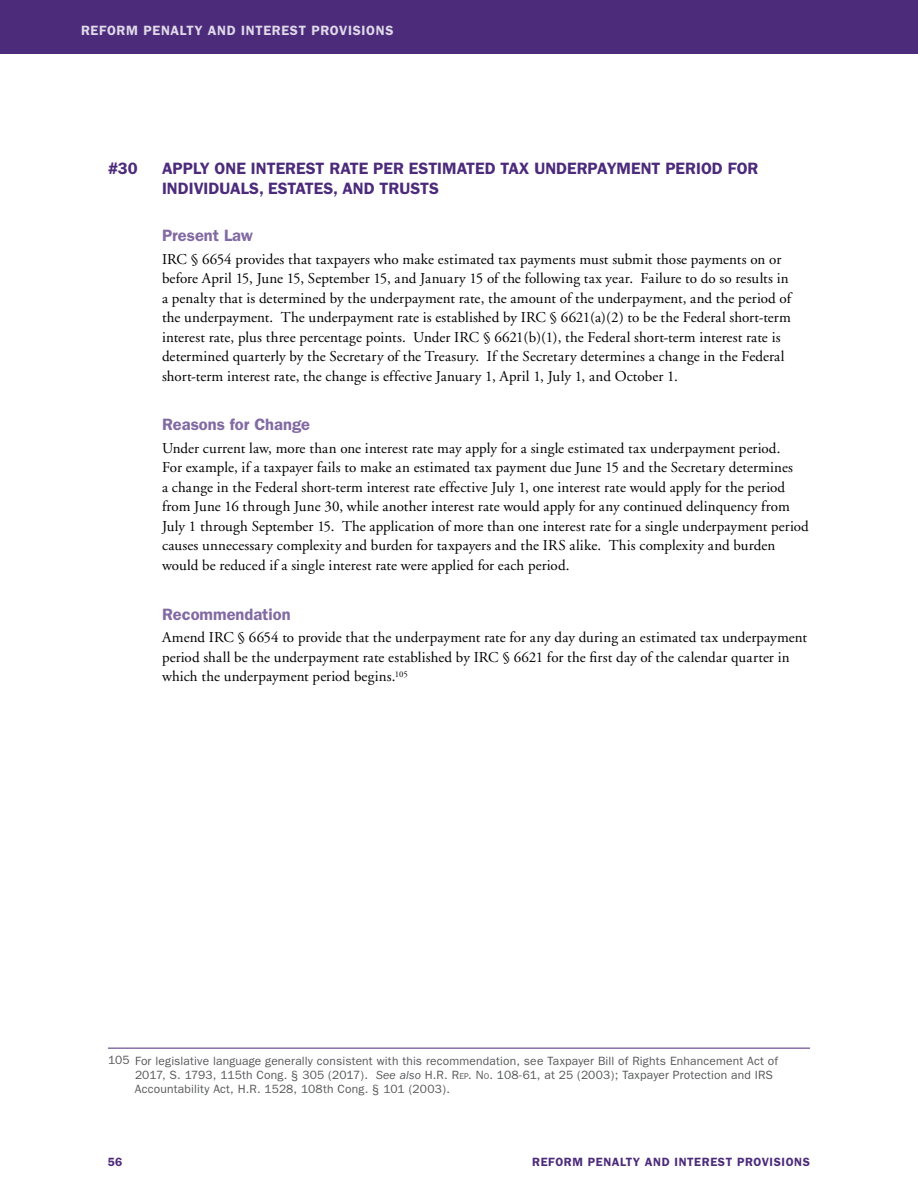
<style>
.page{position:relative;width:918px;height:1188px;background:#fff}
.page>*{position:absolute;margin:0;border:0;box-sizing:border-box;transform-origin:0 0}
.t1{font:600 16.5px "Franklin Gothic";color:#4d2b7b}
.t2{font:600 16.5px "Franklin Gothic";color:#826aa3}
.t3{font:15px/19.5px "Adobe Garamond";letter-spacing:.005em;color:#000}
.t4{font:600 13.5px "Franklin Gothic";letter-spacing:.05em;color:#dfd9e9}
.t5{font:12px/14.4px "Franklin Gothic";letter-spacing:.015em;color:#58595b}
.t6{font:600 12px "Franklin Gothic";letter-spacing:.05em;color:#4d2b7b}
.s1{font-style:italic}
.s2{font-style:inherit}
.s3{font-size:8.4px}
</style>
<div class="page">
<div style="left:0;top:0;width:918px;height:54px;background:#4d2b7b"></div>
<hr style="left:108px;top:1048px;width:702px;height:1px;background:#4d2b7b">
<p class="t4" style="left:81px;top:23px;width:314px">REFORM PENALTY AND INTEREST PROVISIONS</p>
<p class="t1" style="left:108px;top:159px;width:31px">#30</p>
<p class="t1" style="left:162px;top:159px;width:64px">APPLY ONE</p>
<p class="t1" style="left:251px;top:159px;width:56px">INTEREST</p>
<p class="t1" style="left:329px;top:159px;width:22px">RATE</p>
<p class="t1" style="left:373px;top:159px;width:81px">PER ESTIMATED</p>
<p class="t1" style="left:501px;top:159px;width:56px">TAX UNDE</p>
<p class="t1" style="left:577px;top:159px;width:32px">RPAYMENT</p>
<p class="t1" style="left:665px;top:159px;width:95px">PERIOD FOR</p>
<p class="t1" style="left:162px;top:179px;width:117px">INDIVIDUALS, ESTATES</p>
<p class="t1" style="left:333px;top:179px;width:21px">, AND</p>
<p class="t1" style="left:380px;top:179px;width:42px">TRUSTS</p>
<p class="t2" style="left:162px;top:226px;width:92px">PRESENT LAW</p>
<p class="t3" style="left:162px;top:250px;width:631px">IRC § 6654 provides that taxpayers who make estimated tax payments must submit those payments on or before April 15, June 15, September 15, and January 15 of the following tax year. Failure to do so results in a penalty that is determined by the underpayment rate, the amount of the underpayment, and the period of the underpayment. The underpayment rate is established by IRC § 6621(a)(2) to be the Federal short-term interest rate, plus three percentage points. Under IRC § 6621(b)(1), the Federal short-term interest rate is determined quarterly by the Secretary of the Treasury. If the Secretary determines a change in the Federal short-term interest rate, the change is effective January 1, April 1, July 1, and October 1.</p>
<p class="t2" style="left:162px;top:415px;width:150px">REASONS FOR CHANGE</p>
<p class="t3" style="left:162px;top:439px;width:648px">Under current law, more than one interest rate may apply for a single estimated tax underpayment period.<br>For example, if a taxpayer fails to make an estimated tax payment due June 15 and the Secretary determines<br>a change in the Federal short-term interest rate effective July 1, one interest rate would apply for the period from June 16 through June 30, while another interest rate would apply for any continued delinquency from July 1 through September 15. The application of more than one interest rate for a single underpayment period causes unnecessary complexity and burden for taxpayers and the IRS alike. This complexity and burden would be reduced if a single interest rate were applied for each period.</p>
<p class="t2" style="left:162px;top:604px;width:130px">RECOMMENDATION</p>
<p class="t3" style="left:162px;top:628px;width:647px">Amend IRC § 6654 to provide that the underpayment rate for any day during an estimated tax underpayment period shall be the underpayment rate established by IRC § 6621 for the first day of the calendar quarter in which the underpayment period begins.<sup>105</sup></p>
<p class="t5" style="left:135px;top:1054px;width:645px;text-indent:-27px">105 For legislative language generally consistent with this recommendation, see Taxpayer Bill of Rights Enhancement Act of<br>2017, S. 1793, 115th Cong. § 305 (2017). <span class="s1">See also</span> H.R<span class="s2">. R</span><span class="s3">ep</span><span class="s2">. N</span><span class="s3">o</span>. 108-61, at 25 (2003); Taxpayer Protection and IRS<br>Accountability Act, H.R. 1528, 108th Cong. § 101 (2003).</p>
<p class="t6" style="left:108px;top:1154px;width:16px">56</p>
<p class="t6" style="left:532px;top:1154px;width:279px">REFORM PENALTY AND INTEREST PROVISIONS</p>
</div>
